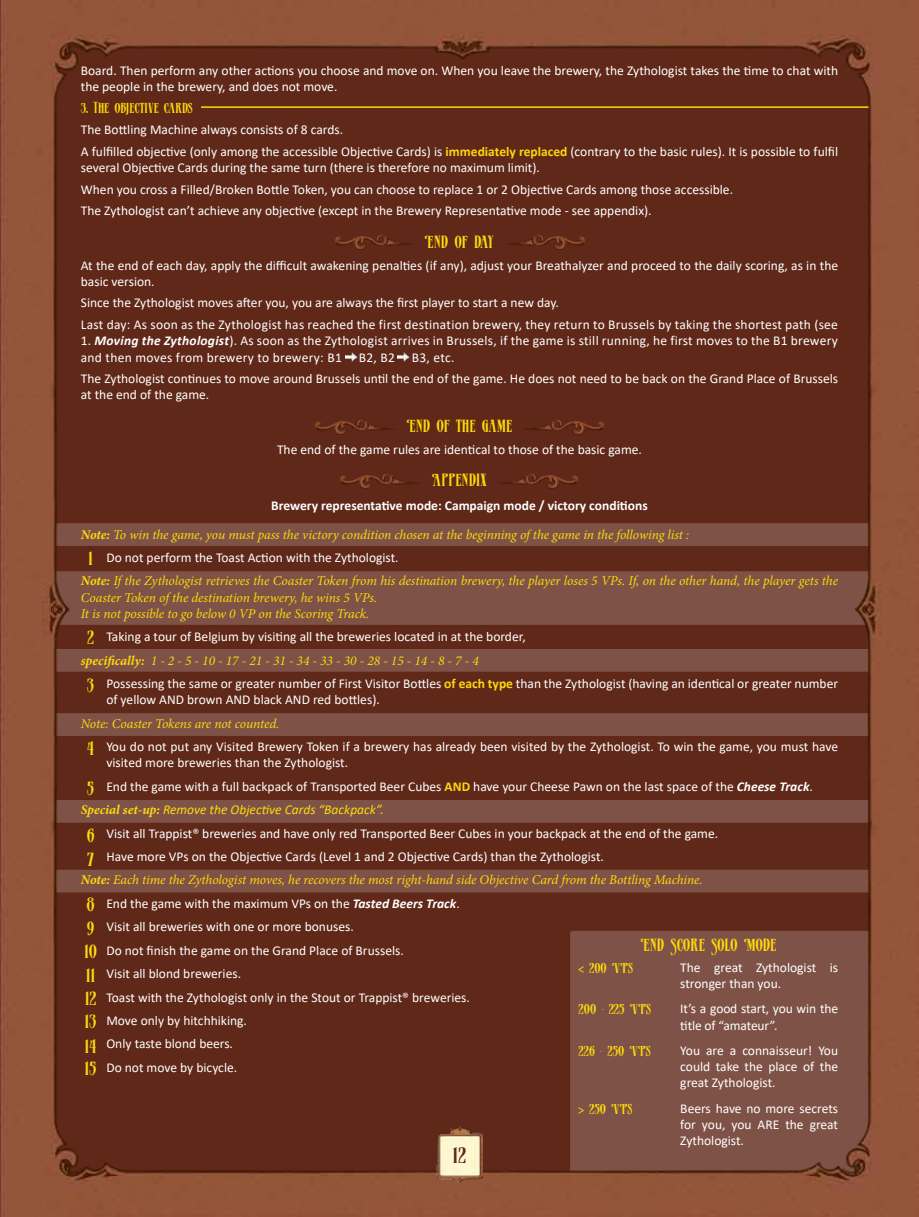
<style>
.page{position:relative;width:919px;height:1217px;background:#fff}
.page>*{position:absolute;margin:0;border:0;box-sizing:border-box;transform-origin:0 0}
.t1{font:21px "Verve";color:#5f2819}
.t2{font:18px/23.5px "Verve";color:#fdd90c}
.t3{font:16.5px "Verve";color:#fdd90c}
.t4{font:16.5px "Verve";letter-spacing:-.02em;color:#fdd90c}
.t5{font:13.5px/16.2px "Calibri";color:#fff}
.t6{font:italic 13.5px/16.2px "Minion Pro";letter-spacing:-.005em;color:#fdd90c}
.t7{font:13.5px/16.2px "Calibri";letter-spacing:.02em;color:#fff}
.t8{font:700 13.5px "Calibri";color:#fff}
.t9{font:13.5px "Verve";color:#fdd90c}
.t10{font:italic 13.5px "Calibri";color:#fdd90c}
.s1{font-weight:700;color:#fdd90c}
.s2{font-weight:700;font-style:italic}
.s3{font-weight:700}
.s4{font-family:"Minion Pro";font-weight:700}
</style>
<div class="page">
<img style="left:0;top:0;width:918px;height:1216px">
<img style="left:436px;top:1125px;width:46px;height:56px">
<svg style="left:345px;top:352px;width:12px;height:9px"></svg>
<svg style="left:397px;top:352px;width:12px;height:9px"></svg>
<img style="left:335px;top:233px;width:80px;height:18px">
<img style="left:505px;top:233px;width:80px;height:18px">
<img style="left:316px;top:417px;width:79px;height:18px">
<img style="left:523px;top:417px;width:80px;height:18px">
<img style="left:340px;top:471px;width:80px;height:18px">
<img style="left:498px;top:471px;width:79px;height:18px">
<p class="t5" style="left:81px;top:62px;width:758px">Board. Then perform any other actions you choose and move on. When you leave the brewery, the Zythologist takes the time to chat with the people in the brewery, and does not move.</p>
<p class="t9" style="left:81px;top:99px;width:114px">3. THE OBJECTIVE CARDS</p>
<p class="t5" style="left:81px;top:119px;width:758px;line-height:21.6px">The Bottling Machine always consists of 8 cards.<br>A fulfilled objective (only among the accessible Objective Cards) is <span class="s1">immediately replaced</span> (contrary to the basic rules). It is possible to fulfil</p>
<p class="t5" style="left:81px;top:156px;width:653px;line-height:21.6px">several Objective Cards during the same turn (there is therefore no maximum limit).<br>When you cross a Filled/Broken Bottle Token, you can choose to replace 1 or 2 Objective Cards among those accessible.<br>The Zythologist can’t achieve any objective (except in the Brewery Representative mode - see appendix).</p>
<p class="t3" style="left:424px;top:231px;width:71px">END OF DAY</p>
<p class="t5" style="left:81px;top:257px;width:758px">At the end of each day, apply the difficult awakening penalties (if any), adjust your Breathalyzer and proceed to the daily scoring, as in the basic version.</p>
<p class="t5" style="left:81px;top:292px;width:758px;line-height:21.6px">Since the Zythologist moves after you, you are always the first player to start a new day.<br>Last day: As soon as the Zythologist has reached the first destination brewery, they return to Brussels by taking the shortest path (see</p>
<p class="t7" style="left:81px;top:332px;width:758px">1. <span class="s2">Moving the Zythologist</span>). As soon as the Zythologist arrives in Brussels, if the game is still running, he first moves to the B1 brewery and then moves from brewery to brewery: B1</p>
<p class="t5" style="left:81px;top:346px;width:758px;line-height:21.6px;text-indent:331px">B3, etc.<br>The Zythologist continues to move around Brussels until the end of the game. He does not need to be back on the Grand Place of Brussels</p>
<p class="t5" style="left:81px;top:386px;width:130px">at the end of the game.</p>
<p class="t3" style="left:406px;top:415px;width:107px">END OF THE GAME</p>
<p class="t5" style="left:277px;top:440px;width:366px">The end of the game rules are identical to those of the basic game.</p>
<p class="t3" style="left:432px;top:469px;width:57px">APPENDIX</p>
<p class="t8" style="left:271px;top:495px;width:378px">Brewery representative mode: Campaign mode / victory conditions</p>
<p class="t6" style="left:81px;top:526px;width:610px"><span class="s3">Note:</span> To win the game, you must pass the victory condition chosen at the beginning of the game in the following list :</p>
<p class="t5" style="left:106px;top:549px;width:294px">Do not perform the Toast Action with the Zythologist.</p>
<p class="t6" style="left:81px;top:573px;width:758px"><span class="s3">Note:</span> If the Zythologist retrieves the Coaster Token from his destination brewery, the player loses 5 VPs. If, on the other hand, the player gets the<br>Coaster Token of the destination brewery, he wins 5 VPs.<br>It is not possible to go below 0 VP on the Scoring Track.</p>
<p class="t5" style="left:106px;top:628px;width:421px">Taking a tour of Belgium by visiting all the breweries located in at the border,</p>
<p class="t6" style="left:81px;top:652px;width:399px"><span class="s3">specifically:</span> 1 - 2 - 5 - 10 - 17 - 21 - 31 - 34 - 33 - 30 - 28 - 15 - 14 - 8 - 7 - 4</p>
<p class="t5" style="left:106px;top:675px;width:733px">Possessing the same or greater number of First Visitor Bottles <span class="s1">of each type</span> than the Zythologist (having an identical or greater number of yellow AND brown AND black AND red bottles).</p>
<p class="t6" style="left:81px;top:715px;width:200px">Note: Coaster Tokens are not counted.</p>
<p class="t5" style="left:106px;top:738px;width:733px">You do not put any Visited Brewery Token if a brewery has already been visited by the Zythologist. To win the game, you must have visited more breweries than the Zythologist.</p>
<p class="t5" style="left:106px;top:777px;width:708px">End the game with a full backpack of Transported Beer Cubes <span class="s1">AND</span> have your Cheese Pawn on the last space of the <span class="s2">Cheese Track</span>.</p>
<p class="t10" style="left:81px;top:800px;width:304px"><span class="s4">Special set-up:</span> Remove the Objective Cards “Backpack”.</p>
<p class="t5" style="left:106px;top:824px;width:613px">Visit all Trappist® breweries and have only red Transported Beer Cubes in your backpack at the end of the game.</p>
<p class="t5" style="left:106px;top:847px;width:499px">Have more VPs on the Objective Cards (Level 1 and 2 Objective Cards) than the Zythologist.</p>
<p class="t6" style="left:81px;top:871px;width:623px"><span class="s3">Note:</span> Each time the Zythologist moves, he recovers the most right-hand side Objective Card from the Bottling Machine.</p>
<p class="t5" style="left:106px;top:891px;width:365px;line-height:23.4px">End the game with the maximum VPs on the <span class="s2">Tasted Beers Track</span>.<br>Visit all breweries with one or more bonuses.<br>Do not finish the game on the Grand Place of Brussels.<br>Visit all blond breweries.<br>Toast with the Zythologist only in the Stout or Trappist® breweries.<br>Move only by hitchhiking.<br>Only taste blond beers.<br>Do not move by bicycle.</p>
<p class="t5" style="left:359px;top:348px;width:38px">B2, B2</p>
<h2 class="t2" style="left:88px;top:547px;width:6px">1</h2>
<h2 class="t2" style="left:87px;top:626px;width:9px">2</h2>
<h2 class="t2" style="left:87px;top:674px;width:9px">3</h2>
<h2 class="t2" style="left:87px;top:737px;width:9px">4</h2>
<h2 class="t2" style="left:87px;top:777px;width:9px">5</h2>
<h2 class="t2" style="left:87px;top:823px;width:9px;line-height:24.6px">6<br>7</h2>
<h2 class="t2" style="left:84px;top:893px;width:14px">8<br>9<br>10<br>11<br>12<br>13<br>14</h2>
<h2 class="t2" style="left:85px;top:1057px;width:14px">15</h2>
<p class="t4" style="left:640px;top:933px;width:137px">END SCORE SOLO MODE</p>
<p class="t5" style="left:680px;top:958px;width:159px">The great Zythologist is stronger than you.</p>
<p class="t5" style="left:680px;top:1000px;width:159px">It’s a good start, you win the title of “amateur”.</p>
<p class="t5" style="left:680px;top:1041px;width:159px;text-align:justify">You are a connaisseur! You could take the place of the great Zythologist.</p>
<p class="t5" style="left:680px;top:1099px;width:159px;text-align:justify">Beers have no more secrets for you, you ARE the great Zythologist.</p>
<p class="t9" style="left:578px;top:959px;width:56px">&lt; 200 VPS</p>
<p class="t9" style="left:578px;top:1000px;width:74px">200 - 225 VPS</p>
<p class="t9" style="left:578px;top:1041px;width:74px">226 - 250 VPS</p>
<p class="t9" style="left:578px;top:1099px;width:55px">&gt; 250 VPS</p>
<h1 class="t1" style="left:452px;top:1141px;width:15px">12</h1>
</div>
